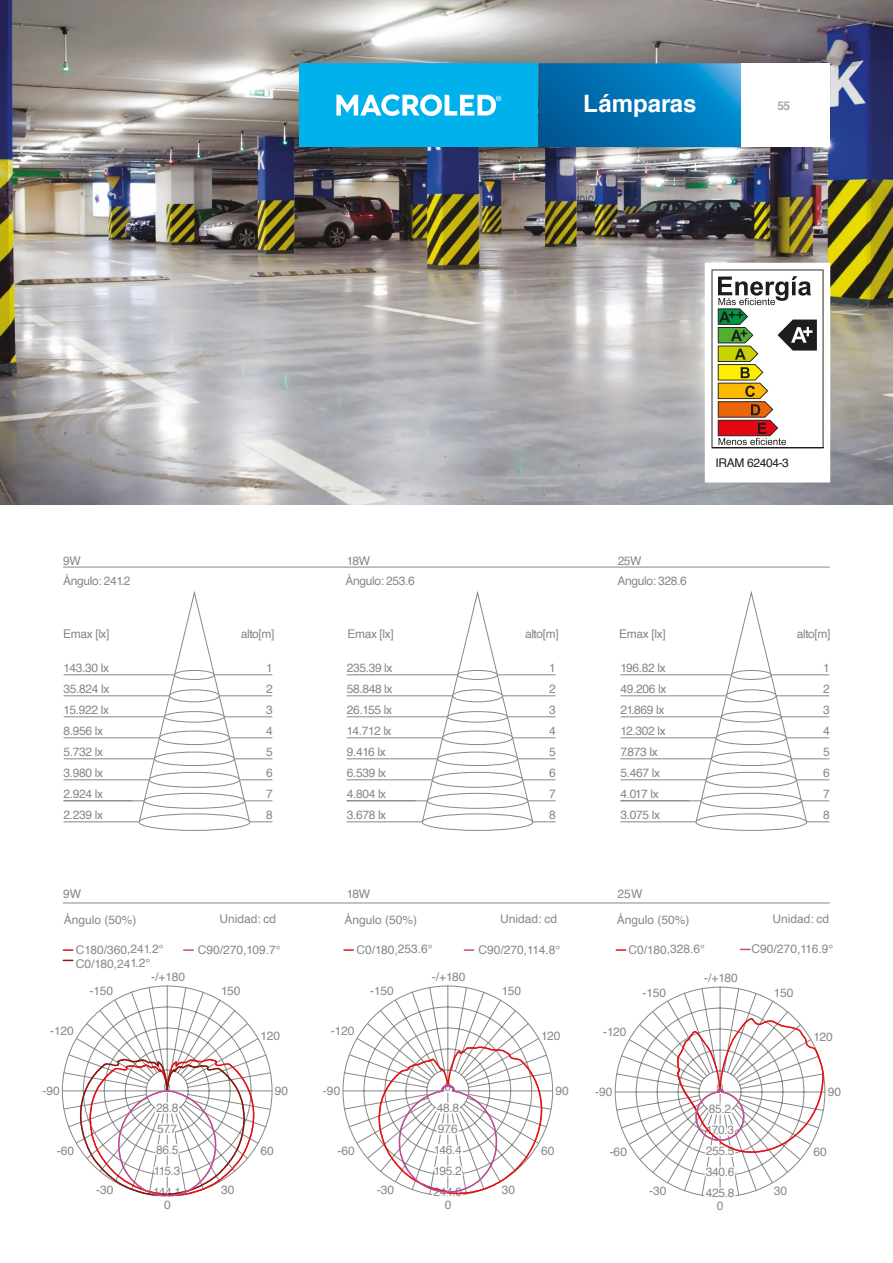
<style>
.page{position:relative;width:893px;height:1263px;background:#fff}
.page>*{position:absolute;margin:0;border:0;box-sizing:border-box;transform-origin:0 0}
.t1{font:700 24px "Helvetica";color:#fff}
.t2{font:12px/21px "Helvetica";letter-spacing:-.03em;color:#878787;text-align:center}
.t3{font:12px/25.5px "Helvetica";letter-spacing:-.005em;color:#878787}
.t4{font:12px "Helvetica";color:#878787}
.t5{font:12px "Helvetica";letter-spacing:-.03em;color:#1d1d1b}
.t6{font:700 12px "Helvetica";color:#a8a8a7}
</style>
<div class="page">
<img style="left:0;top:0;width:893px;height:504px">
<hr style="left:63px;top:567px;width:767px;height:1px;background:#878787">
<hr style="left:63px;top:903px;width:767px;height:1px;background:#878787">
<svg style="left:616px;top:949px;width:10px;height:2px"></svg>
<hr style="left:620px;top:674px;width:209px;height:1px;background:#878787">
<hr style="left:620px;top:695px;width:209px;height:1px;background:#878787">
<hr style="left:620px;top:716px;width:209px;height:1px;background:#878787">
<hr style="left:620px;top:737px;width:209px;height:1px;background:#878787">
<hr style="left:620px;top:758px;width:209px;height:1px;background:#878787">
<hr style="left:620px;top:779px;width:209px;height:1px;background:#878787">
<hr style="left:620px;top:800px;width:209px;height:1px;background:#878787">
<hr style="left:620px;top:821px;width:209px;height:1px;background:#878787">
<svg style="left:695px;top:591px;width:112px;height:240px"></svg>
<hr style="left:347px;top:674px;width:209px;height:1px;background:#878787">
<hr style="left:347px;top:695px;width:209px;height:1px;background:#878787">
<hr style="left:347px;top:716px;width:209px;height:1px;background:#878787">
<hr style="left:347px;top:737px;width:209px;height:1px;background:#878787">
<hr style="left:347px;top:758px;width:209px;height:1px;background:#878787">
<hr style="left:347px;top:779px;width:209px;height:1px;background:#878787">
<hr style="left:347px;top:800px;width:209px;height:1px;background:#878787">
<hr style="left:347px;top:821px;width:209px;height:1px;background:#878787">
<svg style="left:421px;top:591px;width:113px;height:240px"></svg>
<svg style="left:615px;top:987px;width:210px;height:210px"></svg>
<svg style="left:464px;top:949px;width:10px;height:2px"></svg>
<svg style="left:344px;top:949px;width:9px;height:2px"></svg>
<svg style="left:342px;top:985px;width:211px;height:212px"></svg>
<hr style="left:64px;top:674px;width:208px;height:1px;background:#878787">
<hr style="left:64px;top:695px;width:208px;height:1px;background:#878787">
<hr style="left:64px;top:716px;width:208px;height:1px;background:#878787">
<hr style="left:64px;top:737px;width:208px;height:1px;background:#878787">
<hr style="left:64px;top:758px;width:208px;height:1px;background:#878787">
<hr style="left:64px;top:779px;width:208px;height:1px;background:#878787">
<hr style="left:64px;top:800px;width:208px;height:1px;background:#878787">
<hr style="left:64px;top:821px;width:208px;height:1px;background:#878787">
<svg style="left:138px;top:591px;width:112px;height:240px"></svg>
<svg style="left:184px;top:949px;width:9px;height:2px"></svg>
<svg style="left:63px;top:949px;width:10px;height:2px"></svg>
<svg style="left:62px;top:985px;width:211px;height:212px"></svg>
<div style="left:705px;top:263px;width:125px;height:219px;background:#fff"></div>
<svg style="left:711px;top:269px;width:112px;height:179px"></svg>
<svg style="left:539px;top:63px;width:202px;height:84px;background:#0475b6"></svg>
<div style="left:299px;top:63px;width:239px;height:84px;background:#00b1eb"></div>
<svg style="left:336px;top:94px;width:165px;height:22px"></svg>
<div style="left:741px;top:64px;width:89px;height:83px;background:#fff"></div>
<h1 class="t1" style="left:583px;top:85px;width:115px">Lámparas</h1>
<p class="t6" style="left:777px;top:96px;width:14px">55</p>
<p class="t5" style="left:715px;top:453px;width:75px">IRAM 62404-3</p>
<p class="t2" style="left:63px;top:550px;width:19px">9W</p>
<p class="t2" style="left:347px;top:550px;width:25px">18W</p>
<p class="t2" style="left:618px;top:550px;width:25px">25W</p>
<p class="t2" style="left:63px;top:571px;width:69px">Ángulo: 241.2</p>
<p class="t2" style="left:346px;top:571px;width:71px">Ángulo: 253.6</p>
<p class="t2" style="left:617px;top:571px;width:71px">Angulo: 328.6</p>
<p class="t2" style="left:63px;top:624px;width:48px">Emax [lx]</p>
<p class="t2" style="left:241px;top:624px;width:35px">alto[m]</p>
<p class="t2" style="left:64px;top:658px;width:47px;text-align:left">143.30 lx<br>35.824 lx<br>15.922 lx<br>8.956 lx<br>5.732 lx<br>3.980 lx<br>2.924 lx<br>2.239 lx</p>
<p class="t2" style="left:266px;top:658px;width:8px;text-align:justify">1<br>2<br>3<br>4<br>5<br>6<br>7<br>8</p>
<p class="t2" style="left:347px;top:624px;width:48px">Emax [lx]</p>
<p class="t2" style="left:525px;top:624px;width:35px">alto[m]</p>
<p class="t2" style="left:347px;top:658px;width:47px;text-align:left">235.39 lx<br>58.848 lx<br>26.155 lx<br>14.712 lx<br>9.416 lx<br>6.539 lx<br>4.804 lx<br>3.678 lx</p>
<p class="t2" style="left:549px;top:658px;width:8px;text-align:justify">1<br>2<br>3<br>4<br>5<br>6<br>7<br>8</p>
<p class="t2" style="left:619px;top:624px;width:48px">Emax [lx]</p>
<p class="t2" style="left:797px;top:624px;width:35px">alto[m]</p>
<p class="t2" style="left:620px;top:658px;width:47px;text-align:left">196.82 lx<br>49.206 lx<br>21.869 lx<br>12.302 lx<br>7.873 lx<br>5.467 lx<br>4.017 lx<br>3.075 lx</p>
<p class="t2" style="left:823px;top:658px;width:8px;text-align:justify">1<br>2<br>3<br>4<br>5<br>6<br>7<br>8</p>
<p class="t2" style="left:63px;top:884px;width:19px">9W</p>
<p class="t2" style="left:347px;top:884px;width:25px">18W</p>
<p class="t3" style="left:617px;top:882px;width:74px">25W<br>Ángulo (50%)</p>
<p class="t3" style="left:64px;top:907px;width:74px">Ángulo (50%)</p>
<p class="t3" style="left:220px;top:907px;width:58px">Unidad: cd</p>
<p class="t3" style="left:344px;top:907px;width:74px">Ángulo (50%)</p>
<p class="t3" style="left:500px;top:907px;width:58px">Unidad: cd</p>
<p class="t2" style="left:356px;top:939px;width:78px">C0/180,253.6°</p>
<p class="t3" style="left:772px;top:907px;width:58px">Unidad: cd</p>
<p class="t2" style="left:629px;top:939px;width:78px">C0/180,328.6°</p>
<p class="t3" style="left:752px;top:936px;width:83px">C90/270,116.9°</p>
<p class="t4" style="left:478px;top:940px;width:83px">C90/270,114.8°</p>
<p class="t3" style="left:76px;top:943px;width:90px;line-height:14px">C180/360,241.2°<br>C0/180,241.2°</p>
<p class="t4" style="left:198px;top:940px;width:84px">C90/270,109.7°</p>
<p class="t2" style="left:151px;top:967px;width:35px">-/+180</p>
<p class="t2" style="left:432px;top:966px;width:35px">-/+180</p>
<p class="t2" style="left:704px;top:968px;width:35px">-/+180</p>
<p class="t2" style="left:90px;top:981px;width:25px">-150</p>
<p class="t2" style="left:221px;top:981px;width:21px">150</p>
<p class="t2" style="left:370px;top:981px;width:25px">-150</p>
<p class="t2" style="left:502px;top:981px;width:21px">150</p>
<p class="t2" style="left:642px;top:982px;width:25px">-150</p>
<p class="t2" style="left:774px;top:982px;width:21px">150</p>
<p class="t2" style="left:50px;top:1020px;width:25px">-120</p>
<p class="t2" style="left:260px;top:1026px;width:21px">120</p>
<p class="t2" style="left:331px;top:1020px;width:25px">-120</p>
<p class="t2" style="left:541px;top:1026px;width:21px">120</p>
<p class="t2" style="left:603px;top:1021px;width:25px">-120</p>
<p class="t2" style="left:813px;top:1027px;width:21px">120</p>
<p class="t2" style="left:153px;top:1077px;width:30px">0<br>28.8<br>57.7<br>86.5<br>115.3<br>144.1</p>
<p class="t2" style="left:164px;top:1194px;width:8px">0</p>
<p class="t2" style="left:42px;top:1080px;width:19px">-90</p>
<p class="t2" style="left:275px;top:1080px;width:15px">90</p>
<p class="t2" style="left:57px;top:1140px;width:19px">-60</p>
<p class="t2" style="left:260px;top:1140px;width:15px">60</p>
<p class="t2" style="left:96px;top:1180px;width:19px">-30</p>
<p class="t2" style="left:221px;top:1180px;width:15px">30</p>
<p class="t2" style="left:434px;top:1077px;width:30px">0<br>48.8<br>97.6<br>146.4<br>195.2<br>244.0</p>
<p class="t2" style="left:445px;top:1194px;width:8px">0</p>
<p class="t2" style="left:323px;top:1080px;width:19px">-90</p>
<p class="t2" style="left:555px;top:1080px;width:15px">90</p>
<p class="t2" style="left:337px;top:1140px;width:19px">-60</p>
<p class="t2" style="left:541px;top:1140px;width:15px">60</p>
<p class="t2" style="left:377px;top:1180px;width:19px">-30</p>
<p class="t2" style="left:502px;top:1180px;width:15px">30</p>
<p class="t2" style="left:706px;top:1078px;width:30px">0<br>85.2<br>170.3<br>255.5<br>340.6<br>425.8</p>
<p class="t2" style="left:717px;top:1195px;width:8px">0</p>
<p class="t2" style="left:595px;top:1081px;width:19px">-90</p>
<p class="t2" style="left:828px;top:1081px;width:15px">90</p>
<p class="t2" style="left:610px;top:1141px;width:19px">-60</p>
<p class="t2" style="left:813px;top:1141px;width:15px">60</p>
<p class="t2" style="left:649px;top:1181px;width:19px">-30</p>
<p class="t2" style="left:774px;top:1181px;width:15px">30</p>
</div>
